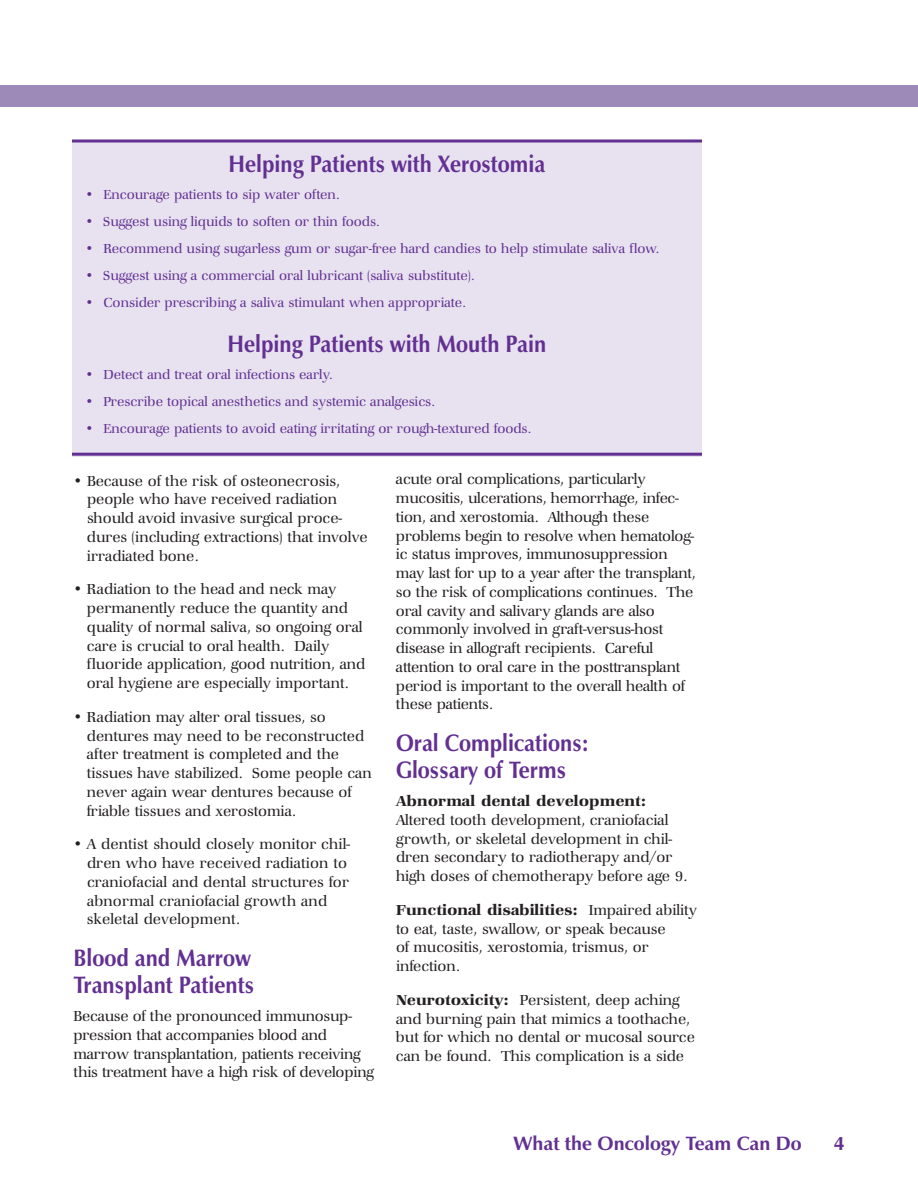
<style>
.page{position:relative;width:918px;height:1188px;background:#fff}
.page>*{position:absolute;margin:0;border:0;box-sizing:border-box;transform-origin:0 0}
.t1{font:700 24px/27px "Zapf Humanist 601 BT";color:#622f92;scale:.9 1}
.t2{font:700 19.5px "Zapf Humanist 601 BT";color:#622f92}
.t3{font:300 15px/18.8px "Zapf Book ITCLT";color:#231f20}
.t4{font:600 15px "Zapf Book ITCLT";color:#231f20}
.t5{font:300 13.5px "Zapf Book ITCLT";color:#622f92}
.s1{font-family:"Zapf Humanist 601 BT";font-weight:700}
.s2{font-weight:600}
</style>
<div class="page">
<div style="left:0;top:85px;width:918px;height:21px;background:#9e8ab9"></div>
<div style="left:72px;top:141px;width:630px;height:315px;background:#e8e2f0"></div>
<hr style="left:72px;top:140px;width:630px;height:2px;background:#622f92">
<hr style="left:72px;top:453px;width:630px;height:3px;background:#622f92">
<h1 class="t1" style="left:229px;top:153px;width:353px">Helping Patients with Xerostomia</h1>
<p class="t5" style="left:86px;top:187px;width:256px"><span class="s1">•</span> Encourage patients to sip water often.</p>
<p class="t5" style="left:86px;top:214px;width:296px"><span class="s1">•</span> Suggest using liquids to soften or thin foods.</p>
<p class="t5" style="left:86px;top:241px;width:576px"><span class="s1">•</span> Recommend using sugarless gum or sugar-free hard candies to help stimulate saliva flow.</p>
<p class="t5" style="left:86px;top:268px;width:391px"><span class="s1">•</span> Suggest using a commercial oral lubricant (saliva substitute).</p>
<p class="t5" style="left:86px;top:295px;width:382px"><span class="s1">•</span> Consider prescribing a saliva stimulant when appropriate.</p>
<h1 class="t1" style="left:228px;top:333px;width:356px">Helping Patients with Mouth Pain</h1>
<p class="t5" style="left:86px;top:367px;width:249px"><span class="s1">•</span> Detect and treat oral infections early.</p>
<p class="t5" style="left:86px;top:394px;width:351px"><span class="s1">•</span> Prescribe topical anesthetics and systemic analgesics.</p>
<p class="t5" style="left:86px;top:421px;width:448px"><span class="s1">•</span> Encourage patients to avoid eating irritating or rough-textured foods.</p>
<p class="t3" style="left:87px;top:471px;width:282px;text-indent:-13px"><span class="s1">•</span> Because of the risk of osteonecrosis, people who have received radiation should avoid invasive surgical proce&shy;dures (including extractions) that involve irradiated bone.</p>
<p class="t3" style="left:87px;top:580px;width:280px;text-indent:-13px"><span class="s1">•</span> Radiation to the head and neck may permanently reduce the quantity and quality of normal saliva, so ongoing oral care is crucial to oral health. Daily fluoride application, good nutrition, and oral hygiene are especially important.</p>
<p class="t3" style="left:87px;top:707px;width:286px;text-indent:-13px"><span class="s1">•</span> Radiation may alter oral tissues, so dentures may need to be reconstructed after treatment is completed and the tissues have stabilized. Some people can never again wear dentures because of friable tissues and xerostomia.</p>
<p class="t3" style="left:87px;top:835px;width:265px;text-indent:-13px"><span class="s1">•</span> A dentist should closely monitor chil&shy;dren who have received radiation to craniofacial and dental structures for abnormal craniofacial growth and skeletal development.</p>
<h1 class="t1" style="left:74px;top:947px;width:202px">Blood and Marrow<br>Transplant Patients</h1>
<p class="t3" style="left:73px;top:1006px;width:302px">Because of the pronounced immunosup&shy;pression that accompanies blood and marrow transplantation, patients receiving this treatment have a high risk of developing</p>
<p class="t3" style="left:396px;top:470px;width:301px">acute oral complications, particularly mucositis, ulcerations, hemorrhage, infec&shy;tion, and xerostomia. Although these problems begin to resolve when hematolog&shy;ic status improves, immunosuppression may last for up to a year after the transplant, so the risk of complications continues. The oral cavity and salivary glands are also commonly involved in graft-versus-host disease in allograft recipients. Careful attention to oral care in the posttransplant period is important to the overall health of these patients.</p>
<h1 class="t1" style="left:396px;top:732px;width:216px">Oral Complications:<br>Glossary of Terms</h1>
<p class="t4" style="left:396px;top:792px;width:251px">Abnormal dental development:</p>
<p class="t3" style="left:396px;top:810px;width:293px">Altered tooth development, craniofacial growth, or skeletal development in chil&shy;dren secondary to radiotherapy and/or high doses of chemotherapy before age 9.</p>
<p class="t3" style="left:396px;top:900px;width:303px"><span class="s2">Functional disabilities:</span> Impaired ability to eat, taste, swallow, or speak because<br>of mucositis, xerostomia, trismus, or infection.</p>
<p class="t3" style="left:396px;top:990px;width:300px"><span class="s2">Neurotoxicity:</span> Persistent, deep aching and burning pain that mimics a toothache, but for which no dental or mucosal source can be found. This complication is a side</p>
<h2 class="t2" style="left:514px;top:1136px;width:290px">What the Oncology Team Can Do</h2>
<h2 class="t2" style="left:834px;top:1136px;width:12px">4</h2>
</div>
